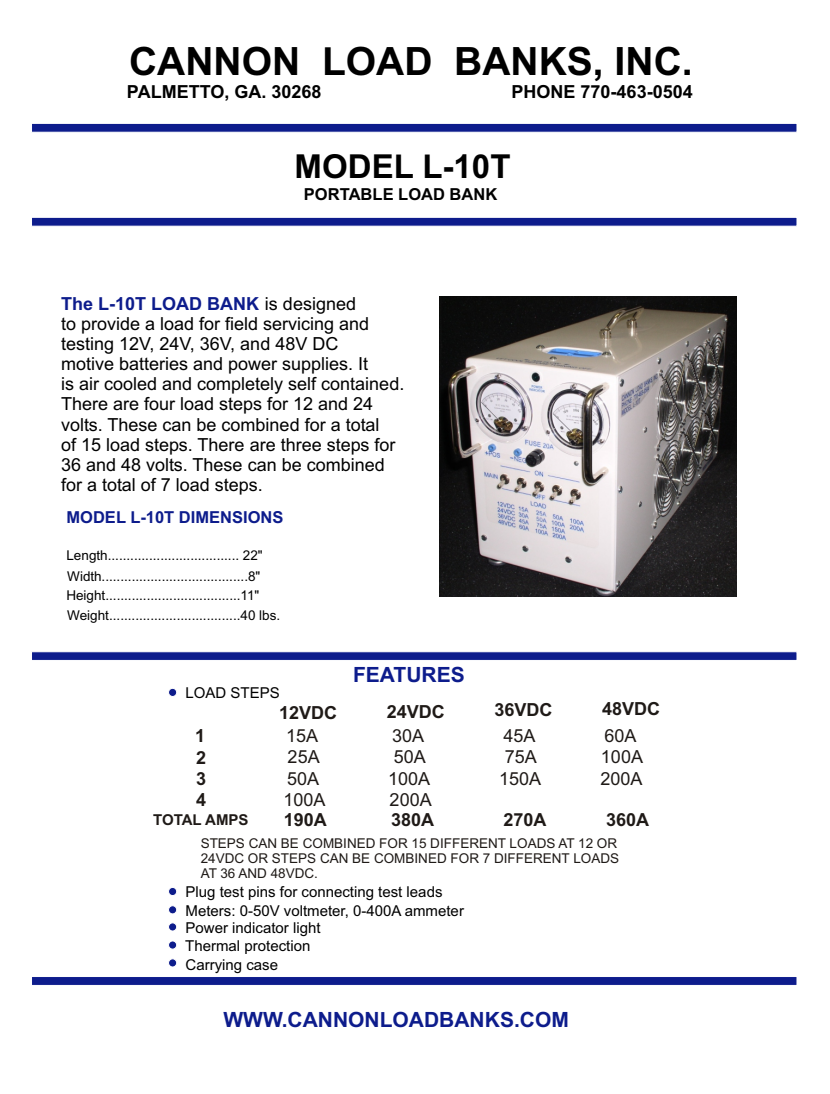
<style>
.page{position:relative;width:830px;height:1094px;background:#fff}
.page>*{position:absolute;margin:0;border:0;box-sizing:border-box;transform-origin:0 0}
.t1{font:700 39px "Arial";color:#000}
.t2{font:700 33px "Arial";color:#000}
.t3{font:700 21px "Arial";color:#0d1c8c}
.t4{font:18px/20.1px "Arial";color:#000}
.t5{font:18px "Arial";color:#1f1a17}
.t6{font:700 18px/21.1px "Arial";color:#1f1a17;text-align:justify}
.t7{font:700 18px "Arial";color:#000}
.t8{font:700 16.5px "Arial";color:#0d1c8c}
.t9{font:700 16.5px "Arial";color:#000}
.t10{font:15px/18px "Arial";color:#000}
.t11{font:700 15px "Arial";color:#1f1a17}
.t12{font:13.5px/21.3px "Arial";color:#000}
.t13{font:13.5px/15.1px "Arial";color:#1f1a17}
.s1{font-weight:700;color:#0d1c8c}
</style>
<div class="page">
<div style="left:168px;top:887px;width:9px;height:8px;background:#0d1c8c;border:1px solid #fff;border-radius:50%"></div>
<div style="left:168px;top:688px;width:9px;height:8px;background:#0d1c8c;border:1px solid #fff;border-radius:50%"></div>
<div style="left:168px;top:905px;width:9px;height:9px;background:#0d1c8c;border:1px solid #fff;border-radius:50%"></div>
<div style="left:168px;top:922px;width:9px;height:9px;background:#0d1c8c;border:1px solid #fff;border-radius:50%"></div>
<div style="left:168px;top:940px;width:9px;height:9px;background:#0d1c8c;border:1px solid #fff;border-radius:50%"></div>
<div style="left:168px;top:958px;width:9px;height:9px;background:#0d1c8c;border:1px solid #fff;border-radius:50%"></div>
<div style="left:31px;top:217px;width:766px;height:9px;background:#0d1c8c;border:1px solid #fff"></div>
<div style="left:31px;top:651px;width:766px;height:9px;background:#0d1c8c;border:1px solid #fff"></div>
<div style="left:31px;top:976px;width:766px;height:9px;background:#0d1c8c;border:1px solid #fff"></div>
<div style="left:31px;top:123px;width:766px;height:9px;background:#0d1c8c;border:1px solid #fff"></div>
<img style="left:439px;top:296px;width:297px;height:301px">
<h1 class="t1" style="left:129px;top:46px;width:565px">CANNON LOAD BANKS, INC.</h1>
<p class="t7" style="left:127px;top:85px;width:196px">PALMETTO, GA. 30268</p>
<p class="t7" style="left:511px;top:85px;width:183px">PHONE 770-463-0504</p>
<h2 class="t2" style="left:294px;top:154px;width:217px">MODEL L-10T</h2>
<p class="t9" style="left:304px;top:188px;width:195px">PORTABLE LOAD BANK</p>
<p class="t4" style="left:61px;top:295px;width:345px"><span class="s1">The L-10T LOAD BANK</span> is designed<br>to provide a load for field servicing and testing 12V, 24V, 36V, and 48V DC<br>motive batteries and power supplies. It<br>is air cooled and completely self contained.<br>There are four load steps for 12 and 24 volts. These can be combined for a total<br>of 15 load steps. There are three steps for 36 and 48 volts. These can be combined for a total of 7 load steps.</p>
<p class="t8" style="left:66px;top:511px;width:218px">MODEL L-10T DIMENSIONS</p>
<p class="t12" style="left:66px;top:545px;width:198px">Length................................... 22"<br>Width.......................................8"</p>
<p class="t12" style="left:66px;top:586px;width:215px;line-height:20px">Height....................................11"<br>Weight...................................40 lbs.</p>
<p class="t10" style="left:185px;top:685px;width:96px">LOAD STEPS</p>
<p class="t3" style="left:353px;top:667px;width:113px">FEATURES</p>
<p class="t6" style="left:279px;top:704px;width:60px">12VDC</p>
<p class="t6" style="left:387px;top:702px;width:60px">24VDC</p>
<p class="t6" style="left:494px;top:700px;width:60px">36VDC</p>
<p class="t6" style="left:602px;top:699px;width:60px">48VDC</p>
<p class="t5" style="left:286px;top:729px;width:34px">15A</p>
<p class="t5" style="left:392px;top:729px;width:34px">30A</p>
<p class="t5" style="left:503px;top:729px;width:34px">45A</p>
<p class="t5" style="left:604px;top:729px;width:34px">60A</p>
<p class="t5" style="left:287px;top:750px;width:34px">25A</p>
<p class="t5" style="left:394px;top:750px;width:34px">50A</p>
<p class="t5" style="left:505px;top:750px;width:34px">75A</p>
<p class="t5" style="left:601px;top:750px;width:44px">100A</p>
<p class="t5" style="left:287px;top:771px;width:34px">50A</p>
<p class="t5" style="left:388px;top:771px;width:44px">100A</p>
<p class="t5" style="left:499px;top:771px;width:44px">150A</p>
<p class="t5" style="left:600px;top:771px;width:44px">200A</p>
<p class="t6" style="left:284px;top:810px;width:45px">190A</p>
<p class="t6" style="left:391px;top:810px;width:45px">380A</p>
<p class="t6" style="left:503px;top:810px;width:45px">270A</p>
<p class="t6" style="left:606px;top:810px;width:45px">360A</p>
<p class="t6" style="left:195px;top:727px;width:13px">1<br>2<br>3</p>
<p class="t11" style="left:153px;top:814px;width:97px">TOTAL AMPS</p>
<p class="t5" style="left:283px;top:792px;width:44px">100A</p>
<p class="t5" style="left:389px;top:792px;width:44px">200A</p>
<p class="t13" style="left:201px;top:836px;width:420px">STEPS CAN BE COMBINED FOR 15 DIFFERENT LOADS AT 12 OR<br>24VDC OR STEPS CAN BE COMBINED FOR 7 DIFFERENT LOADS<br>AT 36 AND 48VDC.</p>
<p class="t6" style="left:196px;top:791px;width:12px">4</p>
<p class="t10" style="left:185px;top:884px;width:258px">Plug test pins for connecting test leads</p>
<p class="t10" style="left:185px;top:902px;width:280px">Meters: 0-50V voltmeter, 0-400A ammeter<br>Power indicator light<br>Thermal protection<br>Carrying case</p>
<p class="t3" style="left:223px;top:1011px;width:347px">WWW.CANNONLOADBANKS.COM</p>
</div>
